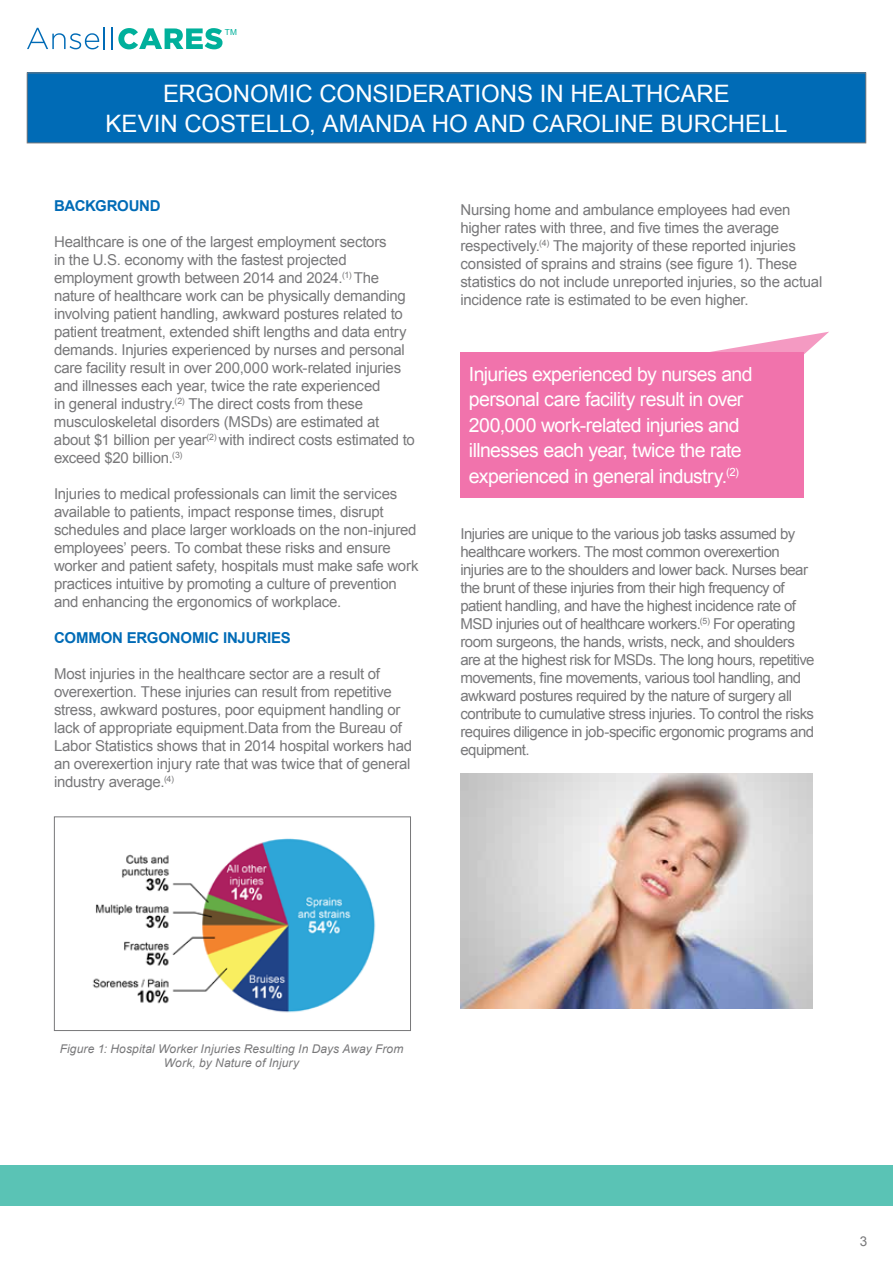
<style>
.page{position:relative;width:893px;height:1263px;background:#fff}
.page>*{position:absolute;margin:0;border:0;box-sizing:border-box;transform-origin:0 0}
.t1{font:24px/30px "Arial";letter-spacing:-.005em;color:#fff;text-align:center}
.t2{font:19.5px/25.5px "Arial";letter-spacing:-.03em;color:#fff}
.t3{font:15px/18px "Arial";letter-spacing:-.02em;color:#78787a}
.t4{font:700 15px "Arial";letter-spacing:-.01em;color:#006bb6}
.t5{font:13.5px "Arial";color:#78787a}
.t6{font:italic 12px/14.4px "Arial";letter-spacing:.015em;color:#78787a;text-align:center}
.t7{font:8.25px "Arial";color:#00b09b}
</style>
<div class="page">
<div style="left:54px;top:816px;width:357px;height:215px;border:1px solid #78787a"></div>
<img style="left:92px;top:838px;width:284px;height:175px">
<svg style="left:27px;top:27px;width:78px;height:22px"></svg>
<hr style="left:111px;top:27px;width:2px;height:22px;background:#006bb6">
<svg style="left:118px;top:28px;width:105px;height:21px"></svg>
<div style="left:0;top:1165px;width:893px;height:40px;background:#5ac3b5"></div>
<div style="left:27px;top:73px;width:839px;height:70px;background:#006bb6"></div>
<div style="left:27px;top:73px;width:839px;height:70px;border:1px solid #78787a"></div>
<svg style="left:710px;top:332px;width:119px;height:22px"></svg>
<div style="left:460px;top:352px;width:344px;height:145px;background:#f173ac"></div>
<img style="left:460px;top:774px;width:352px;height:234px">
<p class="t7" style="left:225px;top:27px;width:14px">TM</p>
<h1 class="t1" style="left:105px;top:78px;width:683px">ERGONOMIC CONSIDERATIONS IN HEALTHCARE<br>KEVIN COSTELLO, AMANDA HO AND CAROLINE BURCHELL</h1>
<p class="t4" style="left:54px;top:196px;width:108px">BACKGROUND</p>
<p class="t3" style="left:54px;top:233px;width:362px">Healthcare is one of the largest employment sectors<br>in the U.S. economy with the fastest projected employment growth between 2014 and 2024.<sup>(1)</sup> The nature of healthcare work can be physically demanding involving patient handling, awkward postures related to patient treatment, extended shift lengths and data entry demands. Injuries experienced by nurses and personal care facility result in over 200,000 work-related injuries and illnesses each year, twice the rate experienced<br>in general industry.<sup>(2)</sup> The direct costs from these musculoskeletal disorders (MSDs) are estimated at about $1 billion per year<sup>(2)</sup> with indirect costs estimated to exceed $20 billion.<sup>(3)</sup></p>
<p class="t3" style="left:54px;top:485px;width:366px">Injuries to medical professionals can limit the services available to patients, impact response times, disrupt schedules and place larger workloads on the non-injured employees’ peers. To combat these risks and ensure worker and patient safety, hospitals must make safe work practices intuitive by promoting a culture of prevention and enhancing the ergonomics of workplace.</p>
<p class="t4" style="left:54px;top:628px;width:238px">COMMON ERGONOMIC INJURIES</p>
<p class="t3" style="left:54px;top:665px;width:360px">Most injuries in the healthcare sector are a result of overexertion. These injuries can result from repetitive stress, awkward postures, poor equipment handling or lack of appropriate equipment.Data from the Bureau of Labor Statistics shows that in 2014 hospital workers had an overexertion injury rate that was twice that of general industry average.<sup>(4)</sup></p>
<p class="t3" style="left:460px;top:201px;width:363px">Nursing home and ambulance employees had even higher rates with three, and five times the average respectively.<sup>(4)</sup> The majority of these reported injuries consisted of sprains and strains (see figure 1). These statistics do not include unreported injuries, so the actual incidence rate is estimated to be even higher.</p>
<h2 class="t2" style="left:469px;top:361px;width:285px">Injuries experienced by nurses and personal care facility result in over 200,000 work-related injuries and illnesses each year, twice the rate experienced in general industry.<sup>(2)</sup></h2>
<p class="t3" style="left:460px;top:525px;width:356px">Injuries are unique to the various job tasks assumed by healthcare workers. The most common overexertion injuries are to the shoulders and lower back. Nurses bear the brunt of these injuries from their high frequency of patient handling, and have the highest incidence rate of MSD injuries out of healthcare workers.<sup>(5)</sup> For operating room surgeons, the hands, wrists, neck, and shoulders are at the highest risk for MSDs. The long hours, repetitive movements, fine movements, various tool handling, and awkward postures required by the nature of surgery all contribute to cumulative stress injuries. To control the risks requires diligence in job-specific ergonomic programs and equipment.</p>
<p class="t6" style="left:60px;top:1041px;width:345px">Figure 1: Hospital Worker Injuries Resulting In Days Away From<br>Work, by Nature of Injury</p>
<p class="t5" style="left:860px;top:1232px;width:9px">3</p>
</div>
